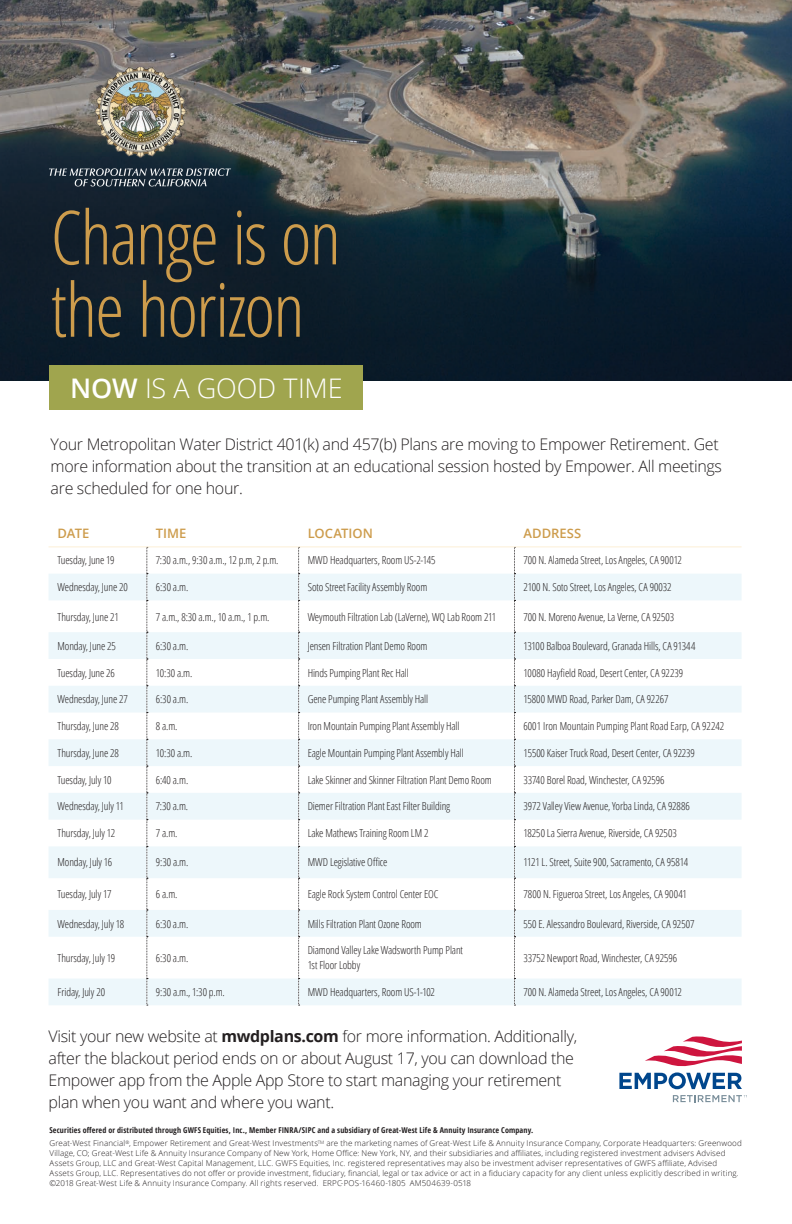
<style>
.page{position:relative;width:792px;height:1224px;background:#fff}
.page>*{position:absolute;margin:0;border:0;box-sizing:border-box;transform-origin:0 0}
.Poster_headline{font:300 condensed 74.5px/72.4px "Open Sans";letter-spacing:-.03em;color:#cd9c4c}
.t1{font:300 27px "Open Sans";letter-spacing:-.01em;color:#fff}
.t2{font:300 16px/22px "Open Sans";letter-spacing:-.02em;color:#231f20}
.Subhead_2{font:600 13px "Open Sans";color:#cd9c4c}
.Poster_table_header{font:600 13px "Open Sans";color:#cd9c4c}
.Subhead_2-2{font:300 condensed 11px/15px "Open Sans";letter-spacing:-.01em;color:#231f20}
.Disclosure{font:300 8px/10px "Open Sans";letter-spacing:.015em;color:#231f20}
.Disclosure-2{font:700 condensed 8px "Open Sans";letter-spacing:.02em;color:#231f20}
.s1{font-weight:600}
.s2{font-weight:700}
</style>
<div class="page">
<img style="left:0;top:0;width:792px;height:380px">
<div style="left:50px;top:365px;width:313px;height:44px;background:#a0a54e"></div>
<svg style="left:49px;top:574px;width:693px;height:431px;fill:#f2f9fc"></svg>
<svg style="left:147px;top:548px;width:1px;height:458px"></svg>
<svg style="left:298px;top:548px;width:2px;height:458px"></svg>
<svg style="left:514px;top:548px;width:1px;height:458px"></svg>
<hr style="left:49px;top:547px;width:98px;height:1px;background:#fcefd6">
<hr style="left:147px;top:547px;width:152px;height:1px;background:#fcefd6">
<hr style="left:299px;top:547px;width:215px;height:1px;background:#fcefd6">
<hr style="left:514px;top:547px;width:228px;height:1px;background:#fcefd6">
<svg style="left:619px;top:1036px;width:123px;height:53px"></svg>
<svg style="left:673px;top:1095px;width:74px;height:7px"></svg>
<img style="left:49px;top:68px;width:184px;height:91px">
<img style="left:49px;top:166px;width:184px;height:23px">
<p class="Poster_headline" style="left:51px;top:199px;width:292px">Change is on the horizon</p>
<p class="t1" style="left:70px;top:369px;width:274px"><span class="s1">NOW</span> IS A GOOD TIME</p>
<h3 class="t2" style="left:51px;top:433px;width:673px">Your Metropolitan Water District 401(k) and 457(b) Plans are moving to Empower Retirement. Get more information about the transition at an educational session hosted by Empower. All meetings are scheduled for one hour.</h3>
<p class="Poster_table_header" style="left:58px;top:524px;width:33px">DATE</p>
<p class="Subhead_2" style="left:156px;top:524px;width:32px">TIME</p>
<p class="Subhead_2" style="left:308px;top:524px;width:67px">LOCATION</p>
<p class="Subhead_2" style="left:524px;top:524px;width:59px">ADDRESS</p>
<p class="Subhead_2-2" style="left:58px;top:553px;width:59px">Tuesday, June 19</p>
<p class="Subhead_2-2" style="left:156px;top:553px;width:124px">7:30 a.m., 9:30 a.m., 12 p.m, 2 p.m.</p>
<p class="Subhead_2-2" style="left:308px;top:553px;width:129px">MWD Headquarters, Room US-2-145</p>
<p class="Subhead_2-2" style="left:524px;top:553px;width:160px">700 N. Alameda Street, Los Angeles, CA 90012</p>
<p class="Subhead_2-2" style="left:58px;top:579px;width:72px">Wednesday, June 20</p>
<p class="Subhead_2-2" style="left:156px;top:579px;width:34px">6:30 a.m.</p>
<p class="Subhead_2-2" style="left:308px;top:579px;width:121px">Soto Street Facility Assembly Room</p>
<p class="Subhead_2-2" style="left:524px;top:579px;width:150px">2100 N. Soto Street, Los Angeles, CA 90032</p>
<p class="Subhead_2-2" style="left:58px;top:609px;width:63px">Thursday, June 21</p>
<p class="Subhead_2-2" style="left:156px;top:609px;width:115px">7 a.m., 8:30 a.m., 10 a.m., 1 p.m.</p>
<p class="Subhead_2-2" style="left:308px;top:609px;width:190px">Weymouth Filtration Lab (LaVerne), WQ Lab Room 211</p>
<p class="Subhead_2-2" style="left:524px;top:609px;width:152px">700 N. Moreno Avenue, La Verne, CA 92503</p>
<p class="Subhead_2-2" style="left:58px;top:638px;width:60px">Monday, June 25</p>
<p class="Subhead_2-2" style="left:156px;top:638px;width:34px">6:30 a.m.</p>
<p class="Subhead_2-2" style="left:308px;top:638px;width:121px">Jensen Filtration Plant Demo Room</p>
<p class="Subhead_2-2" style="left:524px;top:638px;width:173px">13100 Balboa Boulevard, Granada Hills, CA 91344</p>
<p class="Subhead_2-2" style="left:58px;top:665px;width:59px">Tuesday, June 26</p>
<p class="Subhead_2-2" style="left:156px;top:665px;width:38px">10:30 a.m.</p>
<p class="Subhead_2-2" style="left:308px;top:665px;width:103px">Hinds Pumping Plant Rec Hall</p>
<p class="Subhead_2-2" style="left:524px;top:665px;width:161px">10080 Hayfield Road, Desert Center, CA 92239</p>
<p class="Subhead_2-2" style="left:58px;top:692px;width:72px">Wednesday, June 27</p>
<p class="Subhead_2-2" style="left:156px;top:692px;width:34px">6:30 a.m.</p>
<p class="Subhead_2-2" style="left:308px;top:692px;width:122px">Gene Pumping Plant Assembly Hall</p>
<p class="Subhead_2-2" style="left:524px;top:692px;width:146px">15800 MWD Road, Parker Dam, CA 92267</p>
<p class="Subhead_2-2" style="left:58px;top:718px;width:63px">Thursday, June 28</p>
<p class="Subhead_2-2" style="left:156px;top:718px;width:23px">8 a.m.</p>
<p class="Subhead_2-2" style="left:308px;top:718px;width:153px">Iron Mountain Pumping Plant Assembly Hall</p>
<p class="Subhead_2-2" style="left:524px;top:718px;width:202px">6001 Iron Mountain Pumping Plant Road Earp, CA 92242</p>
<p class="Subhead_2-2" style="left:58px;top:745px;width:63px">Thursday, June 28</p>
<p class="Subhead_2-2" style="left:156px;top:745px;width:38px">10:30 a.m.</p>
<p class="Subhead_2-2" style="left:308px;top:745px;width:158px">Eagle Mountain Pumping Plant Assembly Hall</p>
<p class="Subhead_2-2" style="left:524px;top:745px;width:173px">15500 Kaiser Truck Road, Desert Center, CA 92239</p>
<p class="Subhead_2-2" style="left:58px;top:772px;width:55px">Tuesday, July 10</p>
<p class="Subhead_2-2" style="left:156px;top:772px;width:34px">6:40 a.m.</p>
<p class="Subhead_2-2" style="left:308px;top:772px;width:186px">Lake Skinner and Skinner Filtration Plant Demo Room</p>
<p class="Subhead_2-2" style="left:524px;top:772px;width:142px">33740 Borel Road, Winchester, CA 92596</p>
<p class="Subhead_2-2" style="left:58px;top:799px;width:68px">Wednesday, July 11</p>
<p class="Subhead_2-2" style="left:156px;top:799px;width:34px">7:30 a.m.</p>
<p class="Subhead_2-2" style="left:308px;top:799px;width:144px">Diemer Filtration Plant East Filter Building</p>
<p class="Subhead_2-2" style="left:524px;top:799px;width:168px">3972 Valley View Avenue, Yorba Linda, CA 92886</p>
<p class="Subhead_2-2" style="left:58px;top:825px;width:59px">Thursday, July 12</p>
<p class="Subhead_2-2" style="left:156px;top:825px;width:23px">7 a.m.</p>
<p class="Subhead_2-2" style="left:308px;top:825px;width:122px">Lake Mathews Training Room LM 2</p>
<p class="Subhead_2-2" style="left:524px;top:825px;width:155px">18250 La Sierra Avenue, Riverside, CA 92503</p>
<p class="Subhead_2-2" style="left:58px;top:855px;width:56px">Monday, July 16</p>
<p class="Subhead_2-2" style="left:156px;top:855px;width:34px">9:30 a.m.</p>
<p class="Subhead_2-2" style="left:308px;top:855px;width:81px">MWD Legislative Office</p>
<p class="Subhead_2-2" style="left:524px;top:855px;width:166px">1121 L. Street, Suite 900, Sacramento, CA 95814</p>
<p class="Subhead_2-2" style="left:58px;top:886px;width:55px">Tuesday, July 17</p>
<p class="Subhead_2-2" style="left:156px;top:886px;width:23px">6 a.m.</p>
<p class="Subhead_2-2" style="left:308px;top:886px;width:132px">Eagle Rock System Control Center EOC</p>
<p class="Subhead_2-2" style="left:524px;top:886px;width:165px">7800 N. Figueroa Street, Los Angeles, CA 90041</p>
<p class="Subhead_2-2" style="left:58px;top:916px;width:68px">Wednesday, July 18</p>
<p class="Subhead_2-2" style="left:156px;top:916px;width:34px">6:30 a.m.</p>
<p class="Subhead_2-2" style="left:308px;top:916px;width:116px">Mills Filtration Plant Ozone Room</p>
<p class="Subhead_2-2" style="left:524px;top:916px;width:173px">550 E. Alessandro Boulevard, Riverside, CA 92507</p>
<p class="Subhead_2-2" style="left:58px;top:950px;width:59px">Thursday, July 19</p>
<p class="Subhead_2-2" style="left:156px;top:950px;width:34px">6:30 a.m.</p>
<p class="Subhead_2-2" style="left:308px;top:942px;width:157px">Diamond Valley Lake Wadsworth Pump Plant<br>1st Floor Lobby</p>
<p class="Subhead_2-2" style="left:524px;top:950px;width:155px">33752 Newport Road, Winchester, CA 92596</p>
<p class="Subhead_2-2" style="left:58px;top:984px;width:49px">Friday, July 20</p>
<p class="Subhead_2-2" style="left:156px;top:984px;width:71px">9:30 a.m., 1:30 p.m.</p>
<p class="Subhead_2-2" style="left:308px;top:984px;width:129px">MWD Headquarters, Room US-1-102</p>
<p class="Subhead_2-2" style="left:524px;top:984px;width:160px">700 N. Alameda Street, Los Angeles, CA 90012</p>
<p class="t2" style="left:49px;top:1025px;width:530px">Visit your new website at <span class="s2">mwdplans.com</span> for more information. Additionally, after the blackout period ends on or about August 17, you can download the Empower app from the Apple App Store to start managing your retirement plan when you want and where you want.</p>
<p class="Disclosure-2" style="left:50px;top:1125px;width:485px">Securities offered or distributed through GWFS Equities, Inc., Member FINRA/SIPC and a subsidiary of Great-West Life &amp; Annuity Insurance Company.</p>
<p class="Disclosure" style="left:50px;top:1138px;width:694px">Great-West Financial<sup>®</sup>, Empower Retirement and Great-West Investments<sup>TM</sup> are the marketing names of Great-West Life &amp; Annuity Insurance Company, Corporate Headquarters: Greenwood Village, CO; Great-West Life &amp; Annuity Insurance Company of New York, Home Office: New York, NY, and their subsidiaries and affiliates, including registered investment advisers Advised Assets Group, LLC and Great-West Capital Management, LLC. GWFS Equities, Inc. registered representatives may also be investment adviser representatives of GWFS affiliate, Advised Assets Group, LLC. Representatives do not offer or provide investment, fiduciary, financial, legal or tax advice or act in a fiduciary capacity for any client unless explicitly described in writing. ©2018 Great-West Life &amp; Annuity Insurance Company. All rights reserved. ERPC-POS-16460-1805 AM504639-0518</p>
</div>
